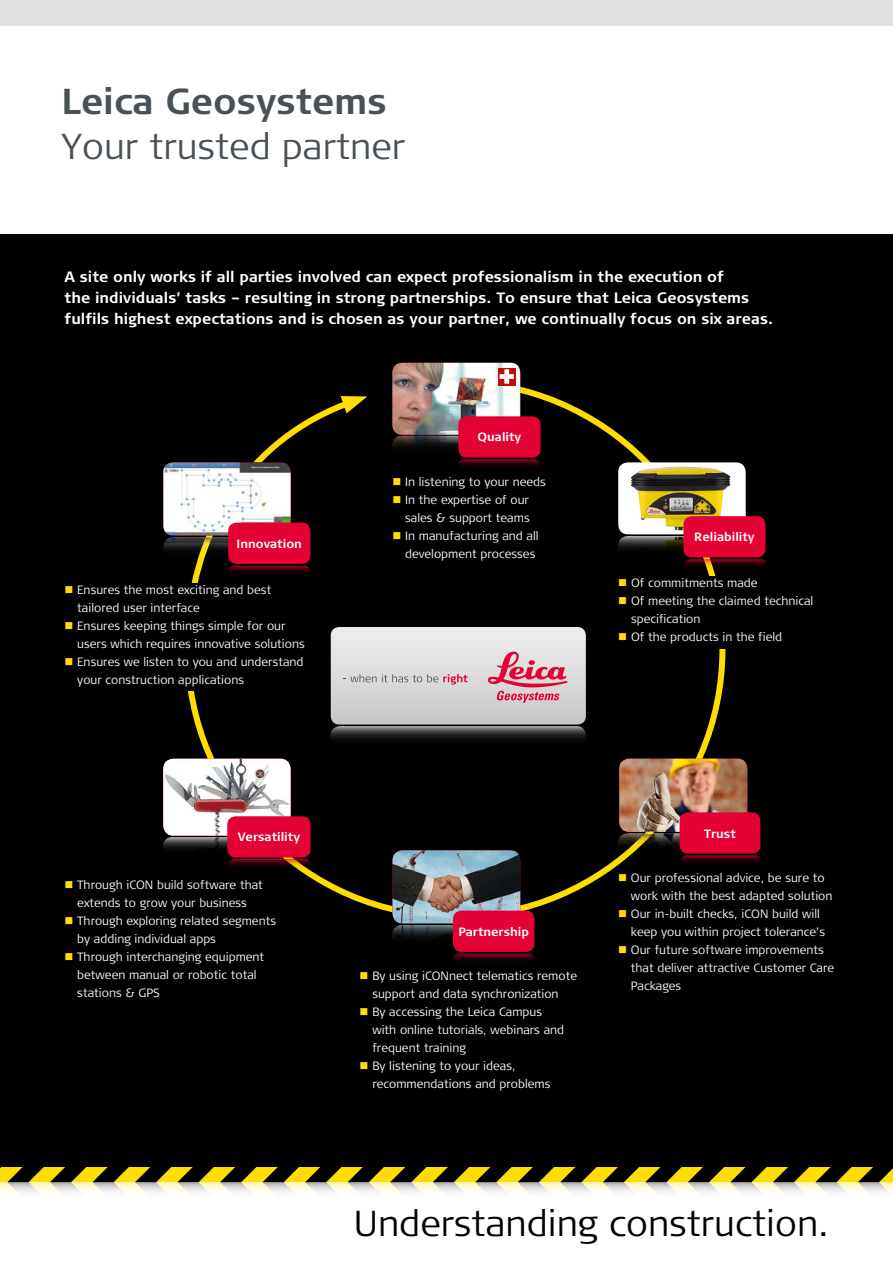
<style>
.page{position:relative;width:893px;height:1263px;background:#fff}
.page>*{position:absolute;margin:0;border:0;box-sizing:border-box;transform-origin:0 0}
.t1{font:300 36px "Signa Column";color:#000}
.t2{font:300 36px "Signa Column";color:#485156}
.t3{font:700 36px "Signa Column";color:#485156}
.t4{font:700 15px/21px "Signa Column";color:#fff}
.t5{font:300 12px/18px "Signa Column";color:#fff}
.t6{font:700 12px "Signa Column";color:#fff}
.s1{color:#fd0}
</style>
<div class="page">
<svg style="left:0;top:1167px;width:893px;height:25px;background:#a99e54"></svg>
<div style="left:0;top:234px;width:893px;height:933px;background:#000"></div>
<svg style="left:182px;top:376px;width:546px;height:546px"></svg>
<svg style="left:341px;top:396px;width:26px;height:17px"></svg>
<img style="left:392px;top:925px;width:67px;height:27px">
<img style="left:392px;top:850px;width:128px;height:73px">
<svg style="left:453px;top:953px;width:81px;height:17px"></svg>
<div style="left:453px;top:911px;width:81px;height:41px;background:#e40134;border-radius:9px"></div>
<img style="left:164px;top:537px;width:126px;height:30px">
<img style="left:163px;top:462px;width:128px;height:73px">
<svg style="left:228px;top:566px;width:82px;height:17px"></svg>
<div style="left:228px;top:523px;width:82px;height:41px;background:#e40134;border-radius:9px"></div>
<svg style="left:618px;top:536px;width:128px;height:30px"></svg>
<img style="left:639px;top:537px;width:83px;height:29px">
<div style="left:618px;top:462px;width:128px;height:72px;background:#fff;border-radius:10px"></div>
<img style="left:631px;top:467px;width:99px;height:63px">
<svg style="left:685px;top:559px;width:82px;height:17px"></svg>
<div style="left:683px;top:516px;width:82px;height:41px;background:#e40134;border-radius:9px"></div>
<svg style="left:331px;top:627px;width:255px;height:97px;background:#dacfd1"></svg>
<svg style="left:330px;top:726px;width:256px;height:30px"></svg>
<img style="left:618px;top:759px;width:129px;height:104px">
<img style="left:619px;top:759px;width:128px;height:73px;border-radius:10px">
<svg style="left:681px;top:855px;width:80px;height:17px"></svg>
<div style="left:680px;top:812px;width:80px;height:42px;background:#e40134;border-radius:9px"></div>
<img style="left:163px;top:837px;width:105px;height:26px">
<img style="left:163px;top:759px;width:128px;height:77px">
<svg style="left:228px;top:859px;width:83px;height:17px"></svg>
<div style="left:227px;top:816px;width:84px;height:41px;background:#e40134;border-radius:9px"></div>
<img style="left:392px;top:363px;width:128px;height:102px">
<img style="left:392px;top:363px;width:128px;height:72px;border-radius:10px">
<svg style="left:458px;top:459px;width:82px;height:17px"></svg>
<div style="left:458px;top:416px;width:83px;height:42px;background:#e40134;border-radius:9px"></div>
<svg style="left:498px;top:368px;width:17px;height:17px"></svg>
<svg style="left:500px;top:369px;width:14px;height:15px"></svg>
<div style="left:65px;top:584px;width:240px;height:107px;background:#000"></div>
<div style="left:618px;top:576px;width:238px;height:72px;background:#000"></div>
<div style="left:0;top:0;width:893px;height:26px;background:#e0e0df"></div>
<h1 class="t3" style="left:62px;top:79px;width:327px">Leica Geosystems</h1>
<h1 class="t2" style="left:62px;top:124px;width:345px">Your trusted partner</h1>
<p class="t4" style="left:65px;top:267px;width:710px">A site only works if all parties involved can expect professionalism in the execution of<br>the individuals’ tasks – resulting in strong partnerships. To ensure that Leica Geosystems fulfils highest expectations and is chosen as your partner, we continually focus on six areas.</p>
<p class="t6" style="left:477px;top:430px;width:45px">Quality</p>
<p class="t5" style="left:392px;top:473px;width:155px"><span class="s1">■</span> In listening to your needs</p>
<p class="t5" style="left:392px;top:491px;width:139px;text-align:right"><span class="s1">■</span> In the expertise of our sales &amp; support teams</p>
<p class="t5" style="left:392px;top:527px;width:148px;text-align:right"><span class="s1">■</span> In manufacturing and all development processes</p>
<p class="t6" style="left:237px;top:536px;width:67px">Innovation</p>
<p class="t6" style="left:694px;top:529px;width:62px">Reliability</p>
<p class="t5" style="left:77px;top:581px;width:196px;text-indent:-13px"><span class="s1">■</span> Ensures the most exciting and best tailored user interface</p>
<p class="t5" style="left:77px;top:617px;width:229px;text-indent:-13px"><span class="s1">■</span> Ensures keeping things simple for our users which requires innovative solutions</p>
<p class="t5" style="left:77px;top:653px;width:228px;text-indent:-13px"><span class="s1">■</span> Ensures we listen to you and understand your construction applications</p>
<p class="t5" style="left:618px;top:574px;width:141px"><span class="s1">■</span> Of commitments made</p>
<p class="t5" style="left:631px;top:592px;width:184px;text-indent:-13px"><span class="s1">■</span> Of meeting the claimed technical specification</p>
<p class="t5" style="left:618px;top:628px;width:165px"><span class="s1">■</span> Of the products in the field</p>
<p class="t6" style="left:238px;top:829px;width:64px">Versatility</p>
<p class="t6" style="left:704px;top:826px;width:33px">Trust</p>
<p class="t5" style="left:65px;top:876px;width:200px;text-align:center"><span class="s1">■</span> Through iCON build software that extends to grow your business</p>
<p class="t5" style="left:77px;top:912px;width:200px;text-indent:-13px"><span class="s1">■</span> Through exploring related segments by adding individual apps</p>
<p class="t5" style="left:77px;top:948px;width:189px;text-indent:-13px"><span class="s1">■</span> Through interchanging equipment between manual or robotic total stations &amp; GPS</p>
<p class="t6" style="left:458px;top:924px;width:72px">Partnership</p>
<p class="t5" style="left:360px;top:967px;width:219px;text-align:center"><span class="s1">■</span> By using iCONnect telematics remote support and data synchronization</p>
<p class="t5" style="left:372px;top:1003px;width:193px;text-indent:-13px"><span class="s1">■</span> By accessing the Leica Campus with online tutorials, webinars and frequent training</p>
<p class="t5" style="left:372px;top:1057px;width:180px;text-indent:-13px"><span class="s1">■</span> By listening to your ideas, recommendations and problems</p>
<p class="t5" style="left:631px;top:868px;width:203px;text-indent:-13px"><span class="s1">■</span> Our professional advice, be sure to work with the best adapted solution</p>
<p class="t5" style="left:631px;top:904px;width:196px;text-indent:-13px"><span class="s1">■</span> Our in-built checks, iCON build will keep you within project tolerance’s</p>
<p class="t5" style="left:631px;top:940px;width:205px;text-indent:-13px"><span class="s1">■</span> Our future software improvements that deliver attractive Customer Care<br>Packages</p>
<h1 class="t1" style="left:354px;top:1200px;width:477px">Understanding construction.</h1>
</div>
